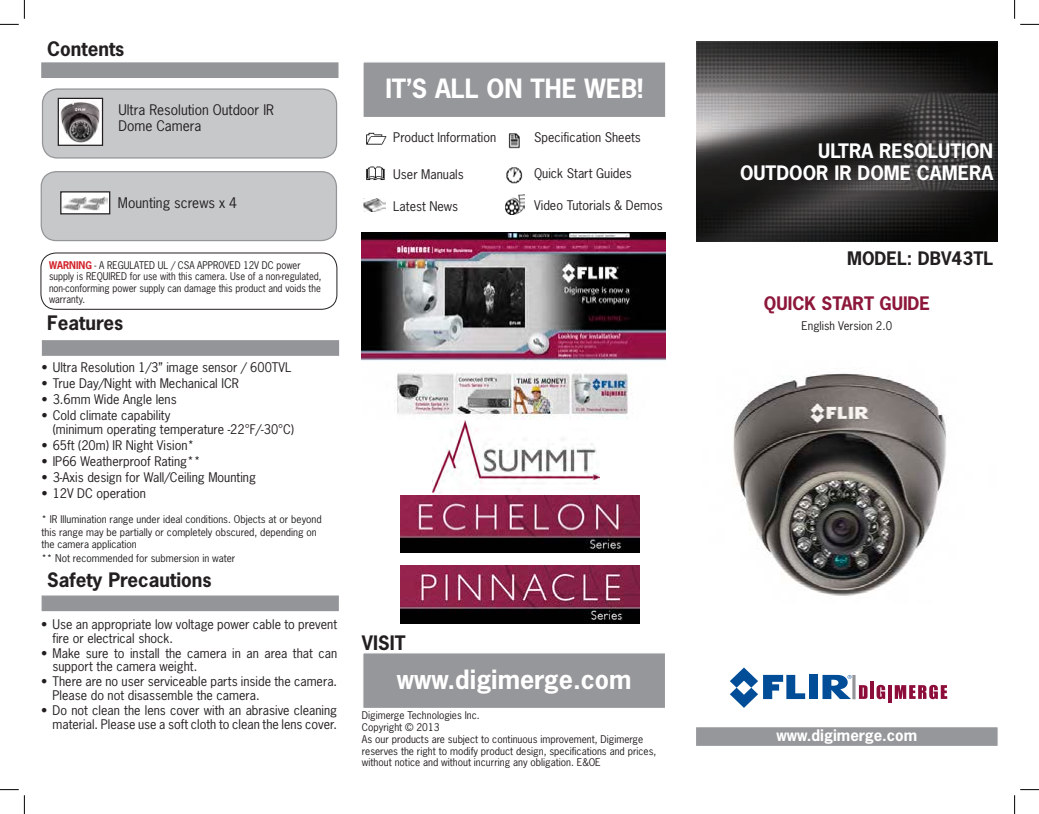
<style>
.page{position:relative;width:1039px;height:814px;background:#fff}
.page>*{position:absolute;margin:0;border:0;box-sizing:border-box;transform-origin:0 0}
.It_s_all_on_the_web{font:700 25px "News Gothic";color:#fff}
.Heading_1{font:700 18.75px "News Gothic";color:#231f20}
.t1{font:700 18.75px "News Gothic";color:#fff}
.QSG-cover{font:700 17.5px "News Gothic";color:#8d173a}
.ModelNumber{font:700 17.5px "News Gothic";color:#231f20}
.website-white{font:700 15px "News Gothic";color:#fff}
.Contents{font:13.75px/16.5px "News Gothic";color:#231f20}
.t2{font:12.5px/13.8px "News Gothic";color:#231f20}
.QSG-version{font:11.25px "News Gothic";color:#231f20}
.Fine_Print{font:10px/11.2px "News Gothic";color:#231f20}
.Warning_Attention{font:10px/11.2px "News Gothic";color:#231f20;scale:.94 1}
.s1{font-weight:700;color:#d1232a}
</style>
<div class="page">
<div style="left:42px;top:89px;width:295px;height:69px;background:#c7c8ca;border-radius:15px"></div>
<div style="left:42px;top:88px;width:295px;height:71px;border:1px solid #939598;border-radius:15px"></div>
<div style="left:809px;top:675px;width:9px;height:24px;background:#014d97"></div>
<svg style="left:730px;top:667px;width:75px;height:41px"></svg>
<svg style="left:822px;top:675px;width:29px;height:24px"></svg>
<hr style="left:852px;top:675px;width:3px;height:24px;background:#939598">
<svg style="left:859px;top:681px;width:88px;height:22px"></svg>
<div style="left:41px;top:253px;width:296px;height:57px;border:1px solid #231f20;border-radius:15px"></div>
<div style="left:41px;top:172px;width:295px;height:68px;background:#c7c8ca;border-radius:15px"></div>
<div style="left:41px;top:171px;width:296px;height:70px;border:1px solid #939598;border-radius:15px"></div>
<div style="left:61px;top:192px;width:49px;height:22px;background:#fff"></div>
<div style="left:60px;top:191px;width:50px;height:23px;border:1px solid #231f20"></div>
<img style="left:62px;top:196px;width:45px;height:15px">
<img style="left:366px;top:132px;width:20px;height:48px">
<img style="left:508px;top:133px;width:12px;height:16px">
<img style="left:506px;top:167px;width:17px;height:17px">
<img style="left:506px;top:195px;width:19px;height:19px">
<img style="left:363px;top:198px;width:23px;height:13px">
<img style="left:732px;top:373px;width:215px;height:223px">
<img style="left:60px;top:100px;width:41px;height:44px">
<div style="left:58px;top:98px;width:45px;height:48px;border:1px solid #231f20"></div>
<img style="left:697px;top:41px;width:301px;height:200px">
<div style="left:695px;top:726px;width:304px;height:21px;background:#95979a;border:1px solid #fff"></div>
<div style="left:362px;top:61px;width:304px;height:57px;background:#95979a;border:1px solid #fff"></div>
<div style="left:362px;top:652px;width:304px;height:57px;background:#95979a;border:1px solid #fff"></div>
<div style="left:41px;top:62px;width:297px;height:16px;background:#939598;border:1px solid #939598"></div>
<div style="left:42px;top:340px;width:297px;height:16px;background:#939598;border:1px solid #939598"></div>
<div style="left:42px;top:595px;width:297px;height:16px;background:#939598;border:1px solid #939598"></div>
<img style="left:361px;top:232px;width:305px;height:187px">
<img style="left:400px;top:566px;width:239px;height:58px">
<img style="left:400px;top:496px;width:239px;height:56px">
<img style="left:433px;top:420px;width:166px;height:73px">
<svg style="left:0;top:0;width:25px;height:25px"></svg>
<svg style="left:0;top:789px;width:25px;height:25px"></svg>
<svg style="left:1014px;top:0;width:25px;height:25px"></svg>
<svg style="left:1014px;top:789px;width:25px;height:25px"></svg>
<p class="Heading_1" style="left:47px;top:37px;width:79px">Contents</p>
<p class="Contents" style="left:118px;top:101px;width:157px">Ultra Resolution Outdoor IR<br>Dome Camera</p>
<p class="Contents" style="left:118px;top:194px;width:121px">Mounting screws x 4</p>
<p class="Warning_Attention" style="left:49px;top:259px;width:291px"><span class="s1">WARNING</span> - A REGULATED UL / CSA APPROVED 12V DC power supply is REQUIRED for use with this camera. Use of a non-regulated, non-conforming power supply can damage this product and voids the warranty.</p>
<p class="Heading_1" style="left:47px;top:311px;width:78px">Features</p>
<p class="t2" style="left:41px;top:360px;width:251px">• Ultra Resolution 1/3” image sensor / 600TVL</p>
<p class="t2" style="left:41px;top:376px;width:199px">• True Day/Night with Mechanical ICR</p>
<p class="t2" style="left:41px;top:392px;width:137px">• 3.6mm Wide Angle lens</p>
<p class="t2" style="left:53px;top:408px;width:243px;text-indent:-11px">• Cold climate capability<br>(minimum operating temperature -22°F/-30°C)</p>
<p class="t2" style="left:41px;top:438px;width:154px">• 65ft (20m) IR Night Vision*</p>
<p class="t2" style="left:41px;top:454px;width:161px">• IP66 Weatherproof Rating**</p>
<p class="t2" style="left:41px;top:470px;width:216px">• 3-Axis design for Wall/Ceiling Mounting</p>
<p class="t2" style="left:41px;top:487px;width:106px">• 12V DC operation</p>
<p class="Fine_Print" style="left:41px;top:513px;width:282px;line-height:12.5px">* IR Illumination range under ideal conditions. Objects at or beyond this range may be partially or completely obscured, depending on the camera application</p>
<p class="Fine_Print" style="left:41px;top:552px;width:195px">** Not recommended for submersion in water</p>
<p class="Heading_1" style="left:47px;top:568px;width:166px">Safety Precautions</p>
<p class="t2" style="left:52px;top:617px;width:286px;text-indent:-11px">• Use an appropriate low voltage power cable to prevent fire or electrical shock.</p>
<p class="t2" style="left:52px;top:646px;width:286px;text-indent:-11px">• Make sure to install the camera in an area that can support the camera weight.</p>
<p class="t2" style="left:52px;top:674px;width:286px;text-indent:-11px">• There are no user serviceable parts inside the camera.<br>Please do not disassemble the camera.</p>
<p class="t2" style="left:41px;top:703px;width:297px;text-align:right">• Do not clean the lens cover with an abrasive cleaning material. Please use a soft cloth to clean the lens cover.</p>
<p class="It_s_all_on_the_web" style="left:385px;top:72px;width:260px">IT’S ALL ON THE WEB!</p>
<p class="t2" style="left:393px;top:130px;width:104px">Product Information</p>
<p class="t2" style="left:393px;top:167px;width:72px">User Manuals</p>
<p class="t2" style="left:534px;top:166px;width:99px">Quick Start Guides</p>
<p class="t2" style="left:534px;top:131px;width:108px">Specification Sheets</p>
<p class="t2" style="left:393px;top:199px;width:66px">Latest News</p>
<p class="t2" style="left:534px;top:199px;width:130px">Video Tutorials &amp; Demos</p>
<p class="Heading_1" style="left:362px;top:631px;width:45px">VISIT</p>
<p class="It_s_all_on_the_web" style="left:397px;top:663px;width:236px">www.digimerge.com</p>
<p class="Fine_Print" style="left:362px;top:709px;width:119px">Digimerge Technologies Inc.</p>
<p class="Fine_Print" style="left:362px;top:721px;width:79px">Copyright © 2013</p>
<p class="Fine_Print" style="left:362px;top:734px;width:296px">As our products are subject to continuous improvement, Digimerge reserves the right to modify product design, specifications and prices, without notice and without incurring any obligation. E&amp;OE</p>
<p class="t1" style="left:818px;top:138px;width:176px">ULTRA RESOLUTION</p>
<p class="t1" style="left:740px;top:161px;width:255px">OUTDOOR IR DOME CAMERA</p>
<p class="ModelNumber" style="left:847px;top:247px;width:147px">MODEL: DBV43TL</p>
<p class="QSG-cover" style="left:764px;top:292px;width:168px">QUICK START GUIDE</p>
<p class="QSG-version" style="left:801px;top:318px;width:92px">English Version 2.0</p>
<p class="website-white" style="left:776px;top:725px;width:142px">www.digimerge.com</p>
</div>
